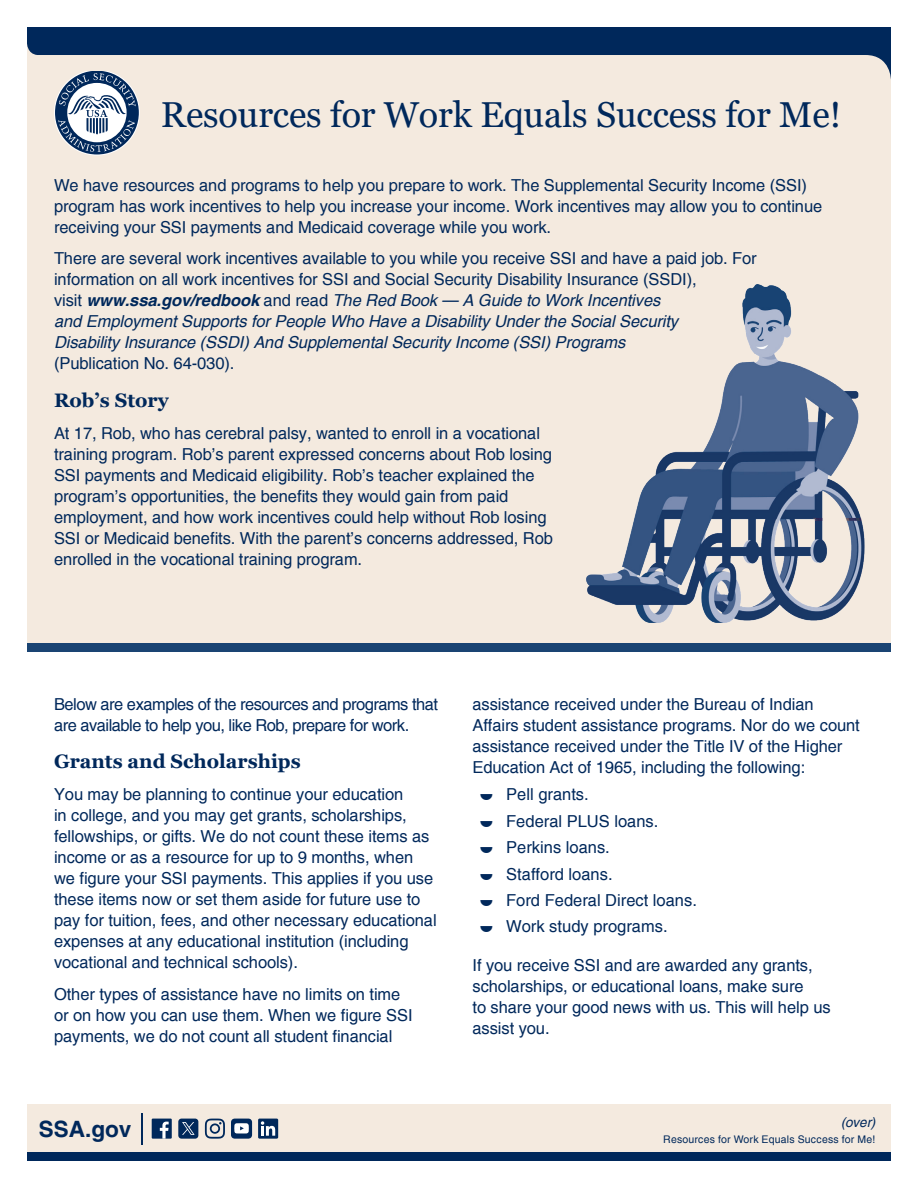
<style>
.page{position:relative;width:918px;height:1188px;background:#fff}
.page>*{position:absolute;margin:0;border:0;box-sizing:border-box;transform-origin:0 0}
.t1{font:36px "Georgia";letter-spacing:-.005em;color:#00285b}
.t2{font:700 22.5px "Helvetica";color:#00285b}
.t3{font:700 19.5px "Georgia";color:#00285b}
.t4{font:16.5px/21px "Helvetica";letter-spacing:-.005em;color:#00285b}
.t5{font:16.5px/21px "Helvetica";letter-spacing:-.03em;color:#00285b}
.t6{font:italic 13.5px "Helvetica";color:#00285b}
.t7{font:10.5px "Helvetica";letter-spacing:.02em;color:#00285b}
.s1{font-weight:700;font-style:italic}
.s2{font-style:italic}
</style>
<div class="page">
<div style="left:27px;top:27px;width:864px;height:622px;background:#f4eadf"></div>
<div style="left:27px;top:1104px;width:864px;height:49px;background:#f4eadf"></div>
<svg style="left:27px;top:27px;width:864px;height:52px;fill:#00285b"></svg>
<div style="left:27px;top:1153px;width:864px;height:8px;background:#00285b"></div>
<div style="left:27px;top:643px;width:864px;height:8px;background:#1a4473"></div>
<img style="left:586px;top:285px;width:279px;height:337px">
<hr style="left:141px;top:1113px;width:1px;height:32px;background:#00285b">
<svg style="left:54px;top:71px;width:86px;height:85px"></svg>
<div style="left:152px;top:1119px;width:20px;height:20px;background:#00285b"></div>
<svg style="left:160px;top:1122px;width:9px;height:17px"></svg>
<div style="left:178px;top:1119px;width:20px;height:20px;background:#00285b;border-radius:3px"></div>
<svg style="left:182px;top:1122px;width:13px;height:13px"></svg>
<svg style="left:205px;top:1119px;width:20px;height:20px"></svg>
<svg style="left:231px;top:1119px;width:21px;height:20px"></svg>
<div style="left:258px;top:1119px;width:20px;height:20px;background:#00285b"></div>
<svg style="left:261px;top:1121px;width:14px;height:15px"></svg>
<h1 class="t1" style="left:161px;top:93px;width:682px">Resources for Work Equals Success for Me!</h1>
<p class="t4" style="left:54px;top:175px;width:770px">We have resources and programs to help you prepare to work. The Supplemental Security Income (SSI) program has work incentives to help you increase your income. Work incentives may allow you to continue receiving your SSI payments and Medicaid coverage while you work.</p>
<p class="t4" style="left:54px;top:249px;width:704px">There are several work incentives available to you while you receive SSI and have a paid job. For information on all work incentives for SSI and Social Security Disability Insurance (SSDI),<br>visit <span class="s1">www.ssa.gov/redbook</span> and read <span class="s2">The Red Book — A Guide to Work Incentives<br>and Employment Supports for People Who Have a Disability Under the Social Security<br>Disability Insurance (SSDI) And Supplemental Security Income (SSI) Programs<br></span>(Publication No. 64-030).</p>
<h2 class="t3" style="left:54px;top:388px;width:116px">Rob’s Story</h2>
<p class="t4" style="left:54px;top:424px;width:501px">At 17, Rob, who has cerebral palsy, wanted to enroll in a vocational training program. Rob’s parent expressed concerns about Rob losing SSI payments and Medicaid eligibility. Rob’s teacher explained the program’s opportunities, the benefits they would gain from paid employment, and how work incentives could help without Rob losing SSI or Medicaid benefits. With the parent’s concerns addressed, Rob enrolled in the vocational training program.</p>
<p class="t5" style="left:54px;top:694px;width:386px">Below are examples of the resources and programs that are available to help you, like Rob, prepare for work.</p>
<h2 class="t3" style="left:54px;top:749px;width:248px">Grants and Scholarships</h2>
<p class="t4" style="left:54px;top:784px;width:384px">You may be planning to continue your education<br>in college, and you may get grants, scholarships, fellowships, or gifts. We do not count these items as income or as a resource for up to 9 months, when we figure your SSI payments. This applies if you use these items now or set them aside for future use to pay for tuition, fees, and other necessary educational expenses at any educational institution (including vocational and technical schools).</p>
<p class="t4" style="left:54px;top:984px;width:360px">Other types of assistance have no limits on time or on how you can use them. When we figure SSI payments, we do not count all student financial</p>
<p class="t2" style="left:39px;top:1115px;width:94px">SSA.gov</p>
<p class="t4" style="left:473px;top:694px;width:389px">assistance received under the Bureau of Indian Affairs student assistance programs. Nor do we count assistance received under the Title IV of the Higher Education Act of 1965, including the following:</p>
<p class="t4" style="left:479px;top:785px;width:111px">• Pell grants.</p>
<p class="t4" style="left:479px;top:811px;width:181px">• Federal PLUS loans.</p>
<p class="t4" style="left:479px;top:838px;width:132px">• Perkins loans.</p>
<p class="t4" style="left:479px;top:864px;width:135px">• Stafford loans.</p>
<p class="t4" style="left:479px;top:890px;width:219px">• Ford Federal Direct loans.</p>
<p class="t4" style="left:479px;top:917px;width:190px">• Work study programs.</p>
<p class="t4" style="left:473px;top:955px;width:360px">If you receive SSI and are awarded any grants, scholarships, or educational loans, make sure<br>to share your good news with us. This will help us assist you.</p>
<p class="t6" style="left:841px;top:1114px;width:36px">(over)</p>
<p class="t7" style="left:663px;top:1134px;width:213px">Resources for Work Equals Success for Me!</p>
</div>
